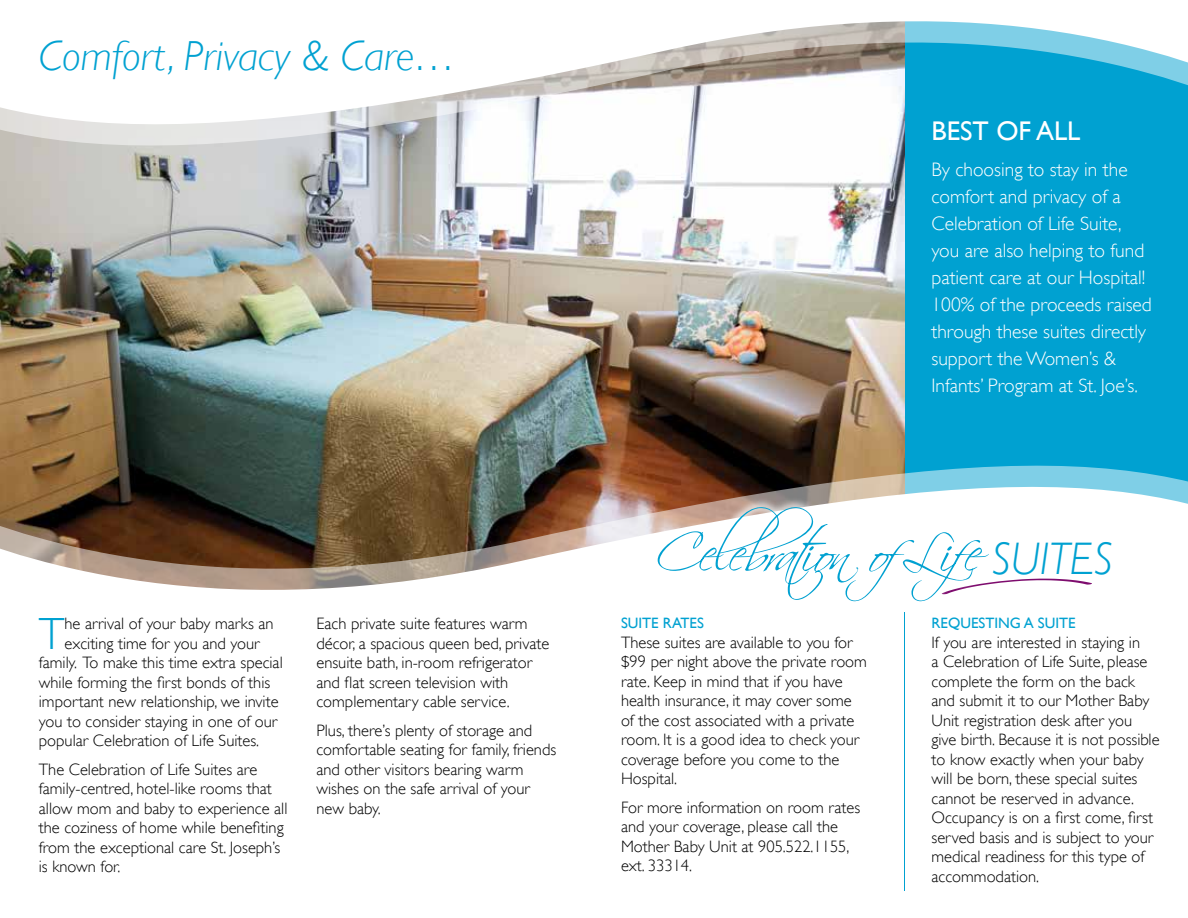
<style>
.page{position:relative;width:1188px;height:918px;background:#fff}
.page>*{position:absolute;margin:0;border:0;box-sizing:border-box;transform-origin:0 0}
.t1{font:italic 300 45.6px "Gill Sans";color:#00a1d1}
.t2{font:300 45.15px "Gill Sans";color:#00a1d1}
.t3{font:italic 300 42px "Gill Sans";color:#00a1d1}
.t4{font:27px "Gill Sans";color:#fff}
.t5{font:300 19.5px/27px "Gill Sans";color:#fff}
.t6{font:300 16.5px/19.5px "Gill Sans";color:#000}
.t7{font:15px "Gill Sans";color:#00a1d1}
</style>
<div class="page">
<div style="left:904px;top:0;width:284px;height:567px;background:#00a1d1"></div>
<img style="left:0;top:172px;width:904px;height:267px">
<svg style="left:0;top:439px;width:1181px;height:41px"></svg>
<img style="left:0;top:480px;width:1188px;height:110px">
<svg style="left:0;top:131px;width:905px;height:41px"></svg>
<svg style="left:0;top:0;width:1188px;height:131px"></svg>
<svg style="left:648px;top:497px;width:350px;height:105px"></svg>
<svg style="left:658px;top:507px;width:434px;height:94px"></svg>
<hr style="left:904px;top:612px;width:1px;height:279px;background:#00a1d1">
<h3 class="t3" style="left:39px;top:32px;width:419px">Comfort, Privacy &amp; Care…</h3>
<h2 class="t2" style="left:39px;top:608px;width:27px">T</h2>
<p class="t6" style="left:65px;top:614px;width:211px">he arrival of your baby marks an</p>
<p class="t6" style="left:65px;top:634px;width:197px">exciting time for you and your</p>
<p class="t6" style="left:39px;top:653px;width:245px">family. To make this time extra special</p>
<p class="t6" style="left:39px;top:673px;width:233px">while forming the first bonds of this</p>
<p class="t6" style="left:39px;top:692px;width:241px">important new relationship, we invite</p>
<p class="t6" style="left:39px;top:712px;width:240px">you to consider staying in one of our</p>
<p class="t6" style="left:39px;top:731px;width:222px">popular Celebration of Life Suites.</p>
<p class="t6" style="left:39px;top:760px;width:250px">The Celebration of Life Suites are family-centred, hotel-like rooms that allow mom and baby to experience all the coziness of home while benefiting from the exceptional care St. Joseph’s is known for.</p>
<p class="t6" style="left:316px;top:614px;width:234px">Each private suite features warm décor, a spacious queen bed, private ensuite bath, in-room refrigerator and flat screen television with complementary cable service.</p>
<p class="t6" style="left:316px;top:721px;width:241px">Plus, there’s plenty of storage and comfortable seating for family, friends and other visitors bearing warm wishes on the safe arrival of your new baby.</p>
<p class="t7" style="left:621px;top:614px;width:84px">SUITE RATES</p>
<p class="t6" style="left:621px;top:633px;width:247px">These suites are available to you for $99 per night above the private room rate. Keep in mind that if you have health insurance, it may cover some of the cost associated with a private room. It is a good idea to check your coverage before you come to the<br>Hospital.</p>
<p class="t6" style="left:621px;top:798px;width:241px">For more information on room rates and your coverage, please call the<br>Mother Baby Unit at 905.522.1155, ext. 33314.</p>
<h3 class="t4" style="left:932px;top:115px;width:151px">BEST OF ALL</h3>
<p class="t5" style="left:932px;top:156px;width:222px">By choosing to stay in the comfort and privacy of a<br>Celebration of Life Suite, you are also helping to fund patient care at our Hospital!<br>100% of the proceeds raised through these suites directly support the Women’s &amp;<br>Infants’ Program at St. Joe’s.</p>
<h1 class="t1" style="left:992px;top:533px;width:123px">SUITES</h1>
<p class="t7" style="left:932px;top:614px;width:146px">REQUESTING A SUITE</p>
<p class="t6" style="left:932px;top:633px;width:230px">If you are interested in staying in<br>a Celebration of Life Suite, please complete the form on the back and submit it to our Mother Baby<br>Unit registration desk after you give birth. Because it is not possible to know exactly when your baby will be born, these special suites cannot be reserved in advance.<br>Occupancy is on a first come, first served basis and is subject to your medical readiness for this type of accommodation.</p>
</div>
